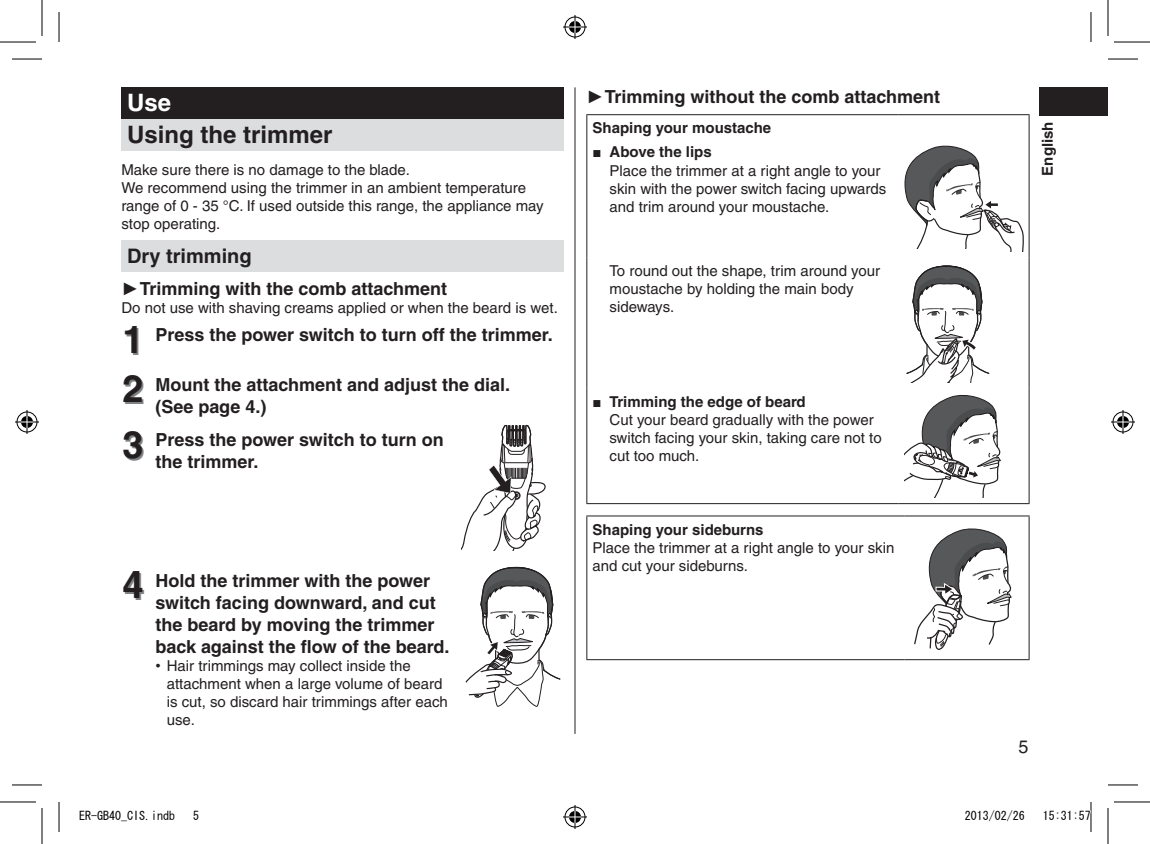
<style>
.page{position:relative;width:1150px;height:844px;background:#fff}
.page>*{position:absolute;margin:0;border:0;box-sizing:border-box;transform-origin:0 0}
.t1{font:700 24px "Helvetica";color:#231f20}
.t2{font:700 24px "Helvetica";color:#fff}
.t3{font:700 20px "Helvetica";color:#231f20}
.t4{font:700 18px/22px "Helvetica";color:#231f20}
.t5{font:18px "Helvetica";color:#231f20}
.t6{font:15px/18px "Helvetica";color:#231f20}
.t7{font:700 15px "Helvetica";color:#231f20}
.t8{font:12px "MS Gothic";color:#000}
.s1{font-family:"Arial";font-weight:400}
.s2{font-size:38px}
.s3{font-family:"Arial"}
.s4{font-weight:700}
</style>
<div class="page">
<div style="left:1040px;top:87px;width:68px;height:29px;background:#231f20"></div>
<hr style="left:575px;top:87px;width:1px;height:647px;background:#231f20">
<div style="left:121px;top:87px;width:443px;height:32px;background:#231f20"></div>
<div style="left:121px;top:119px;width:443px;height:32px;background:#dcdddf"></div>
<div style="left:121px;top:240px;width:443px;height:32px;background:#dcdddf"></div>
<svg style="left:462px;top:424px;width:83px;height:126px"></svg>
<svg style="left:465px;top:566px;width:96px;height:141px"></svg>
<hr style="left:586px;top:114px;width:313px;height:1px;background:#231f20">
<svg style="left:586px;top:115px;width:1px;height:24px"></svg>
<hr style="left:899px;top:114px;width:130px;height:1px;background:#231f20">
<svg style="left:1028px;top:115px;width:1px;height:24px"></svg>
<hr style="left:586px;top:139px;width:1px;height:118px;background:#231f20">
<hr style="left:1028px;top:139px;width:1px;height:118px;background:#231f20">
<hr style="left:586px;top:257px;width:1px;height:131px;background:#231f20">
<hr style="left:1028px;top:257px;width:1px;height:131px;background:#231f20">
<hr style="left:586px;top:388px;width:1px;height:115px;background:#231f20">
<hr style="left:1028px;top:388px;width:1px;height:115px;background:#231f20">
<hr style="left:586px;top:503px;width:313px;height:1px;background:#231f20">
<hr style="left:899px;top:503px;width:130px;height:1px;background:#231f20">
<svg style="left:904px;top:145px;width:120px;height:107px"></svg>
<svg style="left:906px;top:265px;width:84px;height:117px"></svg>
<svg style="left:904px;top:394px;width:97px;height:104px"></svg>
<hr style="left:586px;top:515px;width:318px;height:1px;background:#231f20">
<hr style="left:586px;top:516px;width:1px;height:143px;background:#231f20">
<hr style="left:904px;top:515px;width:125px;height:1px;background:#231f20">
<hr style="left:1028px;top:516px;width:1px;height:143px;background:#231f20">
<hr style="left:586px;top:659px;width:318px;height:1px;background:#231f20">
<hr style="left:904px;top:659px;width:125px;height:1px;background:#231f20">
<svg style="left:914px;top:528px;width:98px;height:122px"></svg>
<hr style="left:12px;top:59px;width:30px;height:1px;background:#000">
<hr style="left:1108px;top:59px;width:30px;height:1px;background:#000">
<hr style="left:12px;top:784px;width:30px;height:1px;background:#000">
<hr style="left:1108px;top:784px;width:30px;height:1px;background:#000">
<hr style="left:59px;top:12px;width:1px;height:30px;background:#000">
<hr style="left:59px;top:802px;width:1px;height:30px;background:#000">
<hr style="left:1090px;top:12px;width:1px;height:30px;background:#000">
<hr style="left:1090px;top:802px;width:1px;height:30px;background:#000">
<hr style="left:0;top:42px;width:36px;height:1px;background:#000">
<hr style="left:1114px;top:42px;width:36px;height:1px;background:#000">
<hr style="left:0;top:801px;width:36px;height:1px;background:#000">
<hr style="left:1114px;top:801px;width:36px;height:1px;background:#000">
<hr style="left:42px;top:0;width:1px;height:36px;background:#000">
<hr style="left:42px;top:808px;width:1px;height:36px;background:#000">
<hr style="left:1107px;top:0;width:1px;height:36px;background:#000">
<hr style="left:1107px;top:808px;width:1px;height:36px;background:#000">
<svg style="left:563px;top:15px;width:24px;height:24px"></svg>
<svg style="left:563px;top:805px;width:24px;height:24px"></svg>
<svg style="left:15px;top:410px;width:24px;height:24px"></svg>
<svg style="left:1111px;top:410px;width:24px;height:24px"></svg>
<h1 class="t2" style="left:127px;top:88px;width:46px">Use</h1>
<h1 class="t1" style="left:127px;top:120px;width:207px">Using the trimmer</h1>
<p class="t6" style="left:121px;top:161px;width:424px">Make sure there is no damage to the blade.<br>We recommend using the trimmer in an ambient temperature range of 0 - 35 °C. If used outside this range, the appliance may stop operating.</p>
<h2 class="t3" style="left:127px;top:244px;width:126px">Dry trimming</h2>
<p class="t4" style="left:121px;top:278px;width:327px"><span class="s1">►</span>Trimming with the comb attachment</p>
<p class="t6" style="left:121px;top:299px;width:438px">Do not use with shaving creams applied or when the beard is wet.</p>
<p class="t4" style="left:123px;top:323px;width:432px"><span class="s2">1</span> Press the power switch to turn off the trimmer.</p>
<p class="t4" style="left:155px;top:373px;width:356px;text-indent:-33px"><span class="s2">2</span> Mount the attachment and adjust the dial. (See page 4.)</p>
<p class="t4" style="left:155px;top:428px;width:290px;text-indent:-33px"><span class="s2">3</span> Press the power switch to turn on the trimmer.</p>
<p class="t4" style="left:155px;top:569px;width:295px;text-indent:-33px"><span class="s2">4</span> Hold the trimmer with the power switch facing downward, and cut the beard by moving the trimmer back against the flow of the beard.</p>
<p class="t6" style="left:167px;top:656px;width:283px;text-indent:-11px"><span class="s3">•</span> Hair trimmings may collect inside the attachment when a large volume of beard is cut, so discard hair trimmings after each use.</p>
<p class="t4" style="left:586px;top:85px;width:355px"><span class="s1">►</span>Trimming without the comb attachment</p>
<p class="t7" style="left:592px;top:119px;width:180px">Shaping your moustache</p>
<p class="t6" style="left:609px;top:143px;width:278px;text-indent:-17px"><span class="s3">■</span> <span class="s4">Above the lips<br></span>Place the trimmer at a right angle to your skin with the power switch facing upwards and trim around your moustache.</p>
<p class="t6" style="left:609px;top:262px;width:272px">To round out the shape, trim around your moustache by holding the main body sideways.</p>
<p class="t6" style="left:609px;top:392px;width:274px;text-indent:-17px"><span class="s3">■</span> <span class="s4">Trimming the edge of beard<br></span>Cut your beard gradually with the power switch facing your skin, taking care not to cut too much.</p>
<p class="t7" style="left:592px;top:520px;width:173px">Shaping your sideburns</p>
<p class="t6" style="left:592px;top:538px;width:303px">Place the trimmer at a right angle to your skin and cut your sideburns.</p>
<p class="t7" style="left:1038px;top:176px;width:56px;rotate:-90deg">English</p>
<p class="t5" style="left:1018px;top:736px;width:12px">5</p>
<p class="t8" style="left:79px;top:809px;width:97px">ER-GB40_CIS.indb</p>
<p class="t8" style="left:193px;top:809px;width:7px">5</p>
<p class="t8" style="left:965px;top:809px;width:61px">2013/02/26</p>
<p class="t8" style="left:1043px;top:809px;width:49px">15:31:57</p>
</div>
